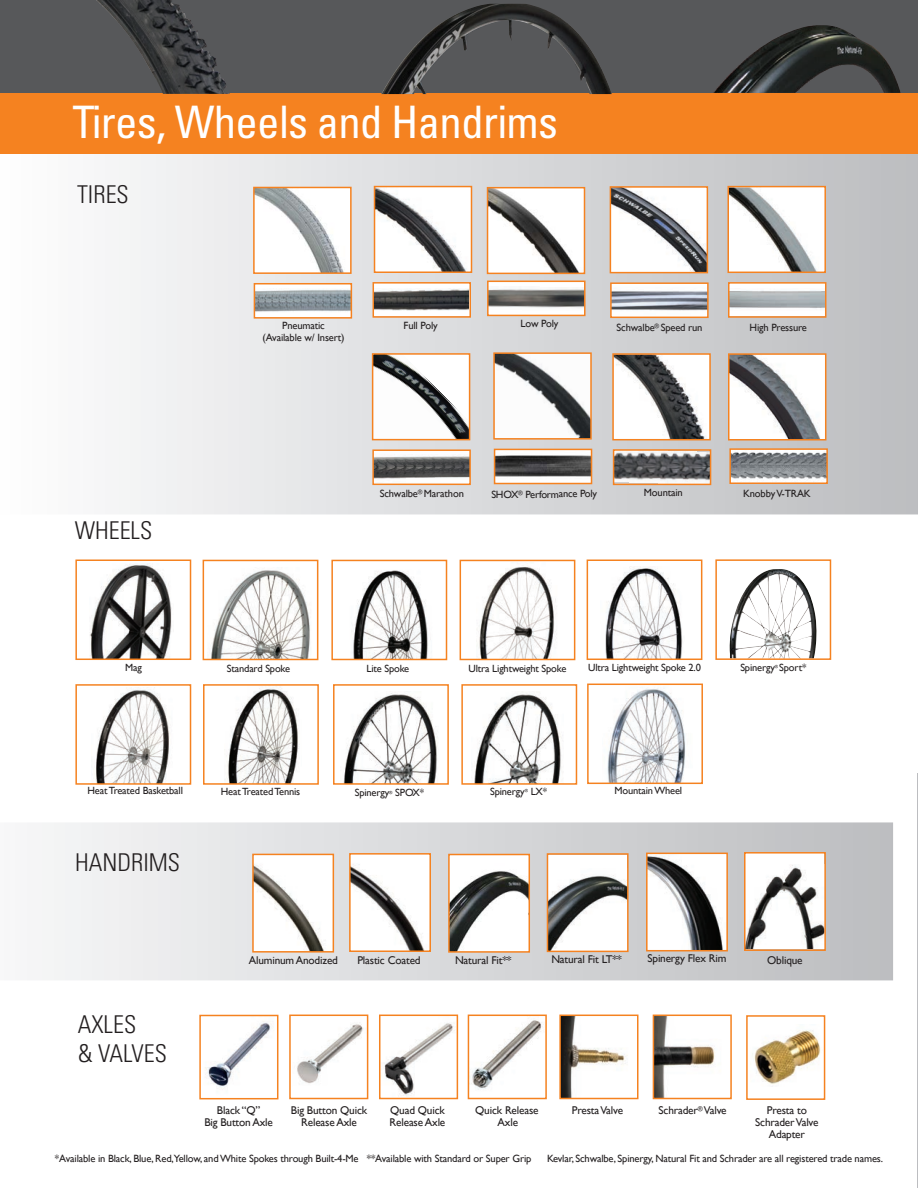
<style>
.page{position:relative;width:918px;height:1188px;background:#fff}
.page>*{position:absolute;margin:0;border:0;box-sizing:border-box;transform-origin:0 0}
.t1{font:condensed 44.85px "Univers";letter-spacing:-.015em;color:#fff}
.t2{font:300 condensed 24.6px/29.4px "Univers";color:#231f20}
.t3{font:11.25px/12px "Gill Sans";letter-spacing:-.015em;color:#231f20;text-align:center}
.t4{font:10.5px "Gill Sans";letter-spacing:-.015em;color:#231f20}
.t5{font:4.5px "Gill Sans";color:#231f20}
</style>
<div class="page">
<div style="left:0;top:153px;width:918px;height:361px;background:linear-gradient(to right,#fcfdfd,#bcbcbe)"></div>
<div style="left:0;top:822px;width:893px;height:158px;background:linear-gradient(to right,#f6f7f8,#bcbdbf)"></div>
<hr style="left:917px;top:773px;width:1px;height:415px;background:#bcbdc0">
<div style="left:0;top:0;width:918px;height:99px;background:#57585a"></div>
<div style="left:0;top:94px;width:918px;height:60px;background:#f58220"></div>
<hr style="left:916px;top:93px;width:2px;height:61px;background:#f58220">
<img style="left:377px;top:189px;width:92px;height:81px">
<div style="left:374px;top:186px;width:98px;height:87px;border:2px solid #f58220"></div>
<div style="left:374px;top:284px;width:95px;height:32px;background:#fff"></div>
<img style="left:376px;top:289px;width:92px;height:21px">
<div style="left:373px;top:282px;width:98px;height:36px;border:2px solid #f58220"></div>
<img style="left:496px;top:355px;width:93px;height:82px">
<div style="left:493px;top:352px;width:99px;height:88px;border:2px solid #f58220"></div>
<img style="left:497px;top:452px;width:92px;height:29px">
<div style="left:494px;top:449px;width:98px;height:35px;border:2px solid #f58220"></div>
<img style="left:732px;top:451px;width:93px;height:30px">
<div style="left:729px;top:448px;width:99px;height:36px;border:2px solid #f58220"></div>
<img style="left:490px;top:190px;width:92px;height:81px">
<div style="left:487px;top:187px;width:98px;height:87px;border:2px solid #f58220"></div>
<div style="left:489px;top:282px;width:95px;height:33px;background:#fff"></div>
<img style="left:490px;top:287px;width:93px;height:21px">
<div style="left:487px;top:281px;width:99px;height:35px;border:2px solid #f58220"></div>
<img style="left:730px;top:189px;width:93px;height:81px">
<div style="left:727px;top:186px;width:99px;height:87px;border:2px solid #f58220"></div>
<svg style="left:730px;top:284px;width:95px;height:32px"></svg>
<div style="left:728px;top:282px;width:98px;height:36px;border:2px solid #f58220"></div>
<img style="left:613px;top:189px;width:92px;height:81px">
<div style="left:610px;top:186px;width:98px;height:87px;border:2px solid #f58220"></div>
<img style="left:297px;top:1024px;width:66px;height:60px">
<div style="left:289px;top:1015px;width:79px;height:84px;border:2px solid #f58220"></div>
<img style="left:384px;top:1023px;width:69px;height:73px">
<div style="left:379px;top:1015px;width:79px;height:84px;border:2px solid #f58220"></div>
<img style="left:471px;top:1018px;width:71px;height:72px">
<div style="left:468px;top:1015px;width:79px;height:84px;border:2px solid #f58220"></div>
<img style="left:562px;top:1018px;width:66px;height:78px">
<div style="left:559px;top:1015px;width:80px;height:84px;border:2px solid #f58220"></div>
<img style="left:656px;top:1018px;width:59px;height:78px">
<div style="left:653px;top:1015px;width:79px;height:84px;border:2px solid #f58220"></div>
<img style="left:255px;top:857px;width:76px;height:93px">
<div style="left:252px;top:854px;width:82px;height:99px;border:2px solid #f58220"></div>
<div style="left:746px;top:854px;width:78px;height:95px;background:#fff"></div>
<img style="left:747px;top:865px;width:76px;height:83px">
<div style="left:744px;top:852px;width:82px;height:99px;border:2px solid #f58220"></div>
<img style="left:352px;top:856px;width:76px;height:93px">
<div style="left:349px;top:853px;width:82px;height:99px;border:2px solid #f58220"></div>
<img style="left:451px;top:857px;width:76px;height:93px">
<div style="left:448px;top:854px;width:82px;height:99px;border:2px solid #f58220"></div>
<img style="left:713px;top:25px;width:188px;height:68px">
<img style="left:613px;top:285px;width:93px;height:30px">
<div style="left:610px;top:282px;width:99px;height:36px;border:2px solid #f58220"></div>
<img style="left:256px;top:190px;width:93px;height:81px">
<div style="left:253px;top:187px;width:99px;height:87px;border:2px solid #f58220"></div>
<img style="left:90px;top:564px;width:82px;height:93px">
<div style="left:75px;top:560px;width:116px;height:100px;border:2px solid #f58220"></div>
<img style="left:96px;top:687px;width:73px;height:95px">
<div style="left:75px;top:684px;width:116px;height:101px;border:2px solid #f58220"></div>
<img style="left:227px;top:688px;width:72px;height:94px">
<div style="left:203px;top:684px;width:116px;height:101px;border:2px solid #f58220"></div>
<img style="left:474px;top:694px;width:87px;height:88px">
<div style="left:461px;top:684px;width:116px;height:101px;border:2px solid #f58220"></div>
<img style="left:343px;top:693px;width:94px;height:89px">
<div style="left:333px;top:684px;width:116px;height:101px;border:2px solid #f58220"></div>
<img style="left:211px;top:570px;width:99px;height:87px">
<div style="left:203px;top:560px;width:115px;height:100px;border:2px solid #f58220"></div>
<img style="left:479px;top:565px;width:77px;height:92px">
<div style="left:460px;top:560px;width:115px;height:100px;border:2px solid #f58220"></div>
<div style="left:255px;top:284px;width:96px;height:33px;background:#fff"></div>
<img style="left:257px;top:289px;width:92px;height:23px">
<div style="left:254px;top:283px;width:98px;height:36px;border:2px solid #f58220"></div>
<div style="left:614px;top:355px;width:95px;height:84px;background:#fff"></div>
<img style="left:615px;top:356px;width:90px;height:81px">
<div style="left:612px;top:353px;width:99px;height:87px;border:2px solid #f58220"></div>
<img style="left:616px;top:452px;width:92px;height:30px">
<div style="left:613px;top:449px;width:98px;height:36px;border:2px solid #f58220"></div>
<img style="left:375px;top:356px;width:92px;height:81px">
<div style="left:372px;top:353px;width:98px;height:87px;border:2px solid #f58220"></div>
<img style="left:375px;top:452px;width:93px;height:30px">
<div style="left:372px;top:449px;width:99px;height:36px;border:2px solid #f58220"></div>
<img style="left:731px;top:356px;width:92px;height:82px">
<div style="left:728px;top:353px;width:98px;height:88px;border:2px solid #f58220"></div>
<img style="left:605px;top:568px;width:78px;height:89px">
<div style="left:587px;top:560px;width:115px;height:100px;border:2px solid #f58220"></div>
<img style="left:607px;top:688px;width:79px;height:93px">
<div style="left:587px;top:684px;width:116px;height:100px;border:2px solid #f58220"></div>
<img style="left:351px;top:570px;width:77px;height:87px">
<div style="left:331px;top:560px;width:116px;height:100px;border:2px solid #f58220"></div>
<img style="left:649px;top:856px;width:76px;height:92px">
<div style="left:646px;top:853px;width:82px;height:98px;border:2px solid #f58220"></div>
<div style="left:548px;top:855px;width:79px;height:96px;background:#fff"></div>
<img style="left:550px;top:875px;width:76px;height:74px">
<div style="left:547px;top:853px;width:82px;height:99px;border:2px solid #f58220"></div>
<img style="left:205px;top:1021px;width:66px;height:68px">
<div style="left:199px;top:1015px;width:79px;height:84px;border:2px solid #f58220"></div>
<img style="left:752px;top:1030px;width:69px;height:54px">
<div style="left:746px;top:1015px;width:79px;height:85px;border:2px solid #f58220"></div>
<img style="left:93px;top:0;width:137px;height:94px">
<img style="left:381px;top:4px;width:231px;height:90px">
<img style="left:729px;top:569px;width:88px;height:88px">
<div style="left:715px;top:559px;width:116px;height:101px;border:2px solid #f58220"></div>
<p class="t1" style="left:73px;top:105px;width:487px">Tires, Wheels and Handrims</p>
<p class="t2" style="left:77px;top:182px;width:53px">TIRES</p>
<p class="t4" style="left:282px;top:319px;width:44px">Pneumatic</p>
<p class="t4" style="left:404px;top:319px;width:36px">Full Poly</p>
<p class="t4" style="left:262px;top:331px;width:84px">(Available w/ Insert)</p>
<p class="t4" style="left:521px;top:318px;width:39px">Low Poly</p>
<p class="t4" style="left:617px;top:322px;width:87px">Schwalbe<sup>®</sup> Speed run</p>
<p class="t4" style="left:750px;top:321px;width:59px">High Pressure</p>
<p class="t2" style="left:75px;top:518px;width:79px">WHEELS</p>
<p class="t4" style="left:380px;top:488px;width:86px">Schwalbe<sup>®</sup> Marathon</p>
<p class="t4" style="left:644px;top:486px;width:40px">Mountain</p>
<p class="t4" style="left:491px;top:488px;width:107px">SHOX<sup>®</sup> Performance Poly</p>
<p class="t4" style="left:743px;top:487px;width:69px">Knobby V-TRAK</p>
<p class="t4" style="left:125px;top:661px;width:18px">Mag</p>
<p class="t4" style="left:588px;top:661px;width:114px">Ultra Lightweight Spoke 2.0</p>
<p class="t4" style="left:366px;top:662px;width:44px">Lite Spoke</p>
<p class="t4" style="left:227px;top:662px;width:65px">Standard Spoke</p>
<p class="t4" style="left:469px;top:662px;width:99px">Ultra Lightweight Spoke</p>
<p class="t4" style="left:740px;top:661px;width:68px">Spinergy Sport*</p>
<p class="t5" style="left:775px;top:664px;width:5px">®</p>
<p class="t4" style="left:88px;top:785px;width:97px">Heat Treated Basketball</p>
<p class="t4" style="left:355px;top:787px;width:36px">Spinergy</p>
<p class="t5" style="left:389px;top:790px;width:5px">®</p>
<p class="t4" style="left:615px;top:784px;width:69px">Mountain Wheel</p>
<p class="t4" style="left:221px;top:786px;width:81px">Heat Treated Tennis</p>
<p class="t4" style="left:490px;top:785px;width:36px">Spinergy</p>
<p class="t5" style="left:525px;top:788px;width:5px">®</p>
<p class="t4" style="left:531px;top:785px;width:18px">LX*</p>
<p class="t4" style="left:395px;top:787px;width:30px">SPOX*</p>
<p class="t2" style="left:75px;top:850px;width:106px">HANDRIMS</p>
<p class="t2" style="left:78px;top:1012px;width:91px">AXLES<br>&amp; VALVES</p>
<p class="t3" style="left:249px;top:954px;width:91px">Aluminum Anodized</p>
<p class="t3" style="left:357px;top:954px;width:65px">Plastic Coated</p>
<p class="t3" style="left:455px;top:954px;width:58px">Natural Fit**</p>
<p class="t3" style="left:551px;top:953px;width:72px">Natural Fit LT**</p>
<p class="t3" style="left:648px;top:953px;width:80px">Spinergy Flex Rim</p>
<p class="t3" style="left:767px;top:954px;width:37px">Oblique</p>
<p class="t3" style="left:217px;top:1104px;width:45px">Black “Q”</p>
<p class="t3" style="left:204px;top:1116px;width:70px">Big Button Axle</p>
<p class="t3" style="left:291px;top:1104px;width:78px">Big Button Quick<br>Release Axle</p>
<p class="t3" style="left:390px;top:1104px;width:57px;text-align:left">Quad Quick<br>Release Axle</p>
<p class="t3" style="left:475px;top:1104px;width:65px">Quick Release</p>
<p class="t3" style="left:498px;top:1116px;width:22px">Axle</p>
<p class="t3" style="left:572px;top:1104px;width:53px">Presta Valve</p>
<p class="t3" style="left:659px;top:1104px;width:70px">Schrader<sup>®</sup> Valve</p>
<p class="t3" style="left:755px;top:1105px;width:65px">Presta to<br>Schrader Valve</p>
<p class="t3" style="left:769px;top:1129px;width:38px">Adapter</p>
<p class="t4" style="left:55px;top:1153px;width:478px">*Available in Black, Blue, Red,Yellow, and White Spokes through Built-4-Me **Available with Standard or Super Grip</p>
<p class="t4" style="left:547px;top:1152px;width:338px">Kevlar, Schwalbe, Spinergy, Natural Fit and Schrader are all registered trade names.</p>
</div>
